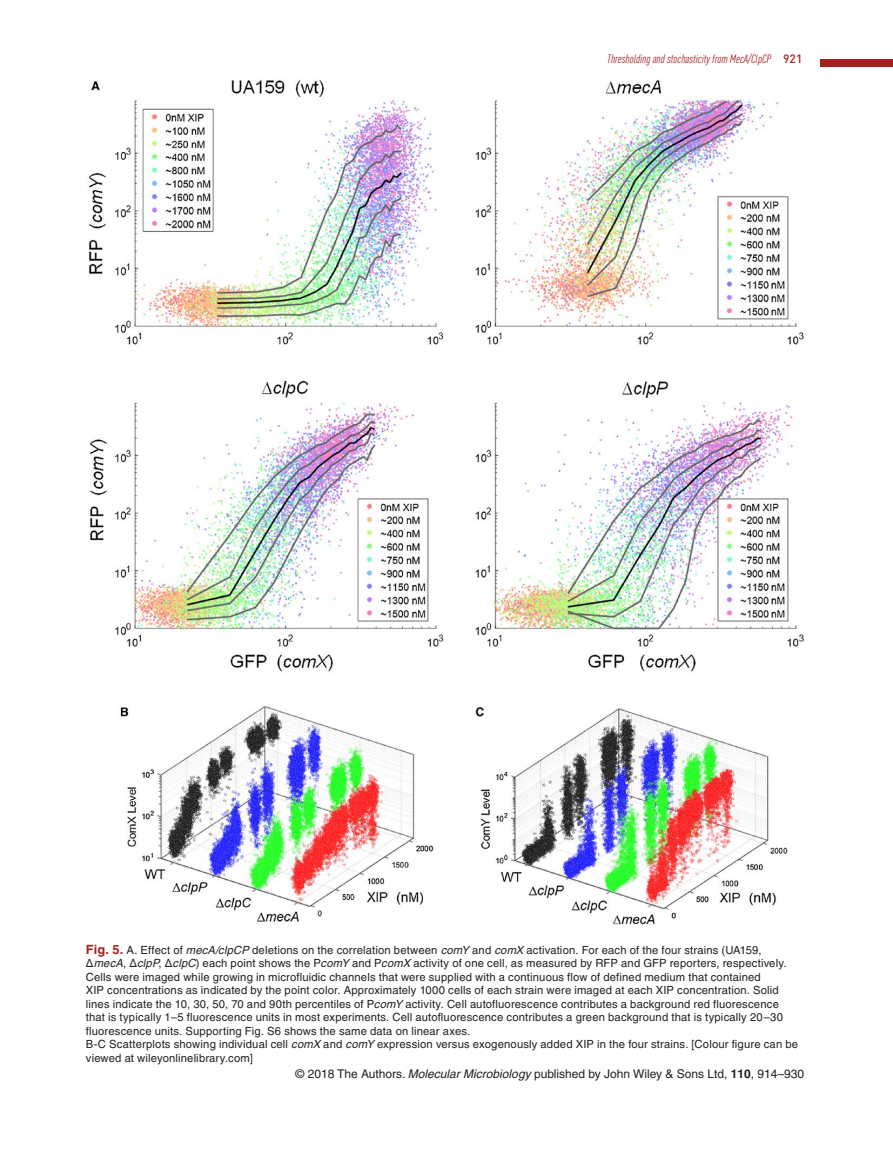
<style>
.page{position:relative;width:893px;height:1174px;background:#fff}
.page>*{position:absolute;margin:0;border:0;box-sizing:border-box;transform-origin:0 0}
.t1{font:12px "Helvetica";color:#231f20}
.t2{font:italic condensed 12px "DINOT";color:#a71e21}
.t3{font:11.25px/13.5px "Helvetica";letter-spacing:.015em;color:#231f20}
.s1{font-family:"DIN";font-weight:500;font-style:normal;font-stretch:normal}
.s2{font-weight:700;font-size:12.75px;color:#a71e21}
.s3{font-style:italic}
.s4{font-family:"Arial Unicode MS"}
.s5{font-weight:700}
</style>
<div class="page">
<div style="left:821px;top:59px;width:72px;height:8px;background:#a71e21"></div>
<img style="left:89px;top:80px;width:715px;height:845px">
<p class="t2" style="left:607px;top:50px;width:197px">Thresholding and stochasticity from MecA/ClpCP <span class="s1">921</span></p>
<p class="t3" style="left:86px;top:942px;width:714px"><span class="s2">Fig. 5.</span> A. Effect of <span class="s3">mecA/clpCP</span> deletions on the correlation between <span class="s3">comY</span> and <span class="s3">comX</span> activation. For each of the four strains (UA159, <span class="s4">Δ</span><span class="s3">mecA</span>, <span class="s4">Δ</span><span class="s3">clpP</span>, <span class="s4">Δ</span><span class="s3">clpC</span>) each point shows the P<span class="s3">comY</span> and P<span class="s3">comX</span> activity of one cell, as measured by RFP and GFP reporters, respectively.<br>Cells were imaged while growing in microfluidic channels that were supplied with a continuous flow of defined medium that contained<br>XIP concentrations as indicated by the point color. Approximately 1000 cells of each strain were imaged at each XIP concentration. Solid lines indicate the 10, 30, 50, 70 and 90th percentiles of P<span class="s3">comY</span> activity. Cell autofluorescence contributes a background red fluorescence that is typically 1<span class="s3">–</span>5 fluorescence units in most experiments. Cell autofluorescence contributes a green background that is typically 20<span class="s3">–</span>30 fluorescence units. Supporting Fig. S6 shows the same data on linear axes.<br>B-C Scatterplots showing individual cell <span class="s3">comX</span> and <span class="s3">comY</span> expression versus exogenously added XIP in the four strains. [Colour figure can be viewed at wileyonlinelibrary.com]</p>
<p class="t1" style="left:296px;top:1067px;width:510px">© 2018 The Authors. <span class="s3">Molecular Microbiology</span> published by John Wiley &amp; Sons Ltd, <span class="s5">110</span>, 914–930</p>
</div>
